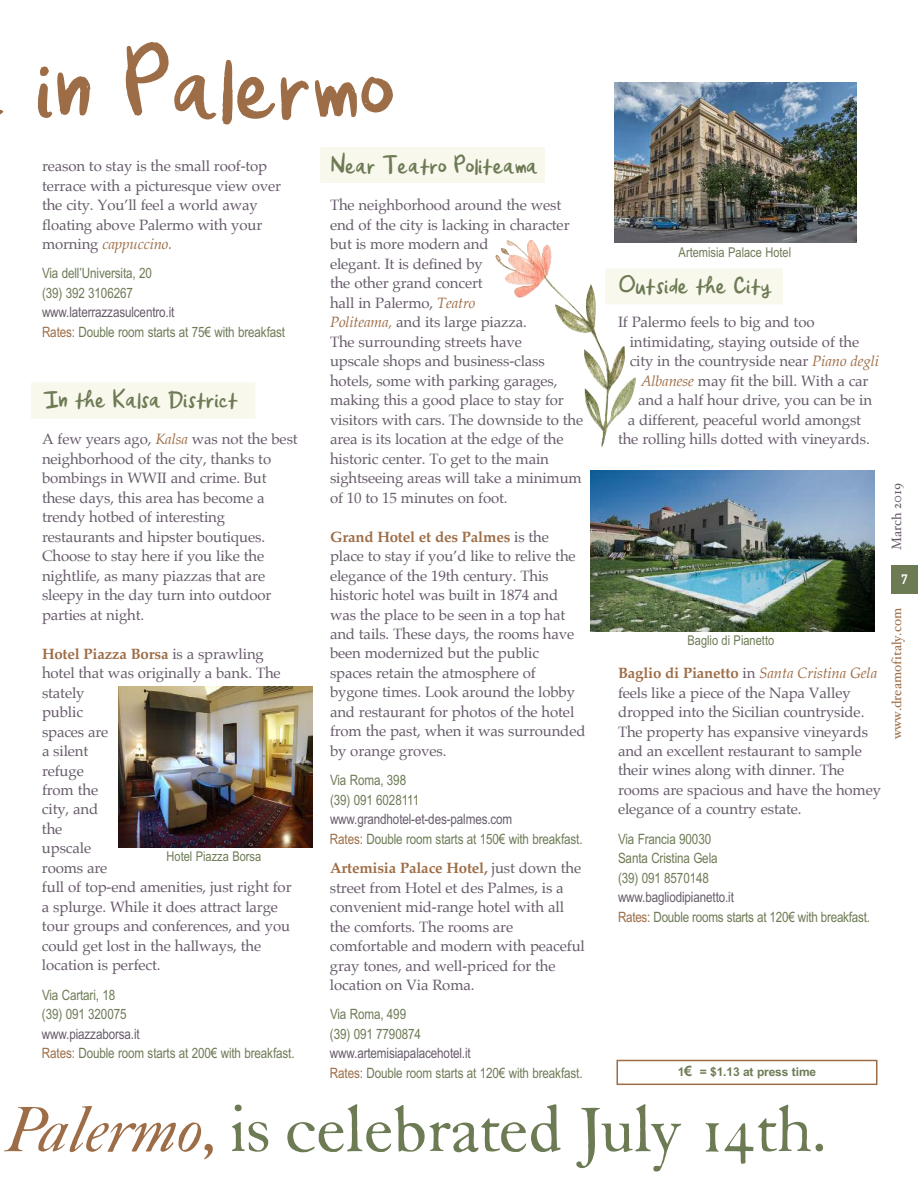
<style>
.page{position:relative;width:918px;height:1188px;background:#fff}
.page>*{position:absolute;margin:0;border:0;box-sizing:border-box;transform-origin:0 0}
.t1{font:108px "Orange Juice";letter-spacing:-.05em;color:#9d6d47}
.t2{font:66px "F Caslon Thirty ITC";letter-spacing:-.01em;color:#6d7b55}
.t3{font:27px "Orange Juice";letter-spacing:-.065em;color:#6d7b55}
.t4{font:15px/19.5px "Palatino";letter-spacing:-.01em;color:#675b6a}
.t5{font:14.25px/19.5px "Arial Narrow";letter-spacing:-.01em;color:#6d7b55}
.t6{font:13.5px "Arial Narrow";color:#6d7b55}
.t7{font:13.5px "Hoefler Text";color:#9d6d47}
.t8{font:13.5px "Hoefler Text";color:#675b6a}
.t9{font:13.5px "DIN Mittelschrift";color:#fff}
.t10{font:700 12px "Arial";letter-spacing:-.01em;color:#6d7b55}
.s1{font-style:italic;color:#9d6d47}
.s2{font-weight:700;color:#9d6d47}
.s3{color:#675b6a}
.s4{color:#9d6d47}
.s5{font-size:14.25px}
</style>
<div class="page">
<div style="left:320px;top:147px;width:225px;height:36px;background:#f9f8ed"></div>
<div style="left:31px;top:382px;width:224px;height:36px;background:#f9f8ed"></div>
<div style="left:605px;top:268px;width:178px;height:36px;background:#f9f8ed"></div>
<div style="left:891px;top:566px;width:27px;height:28px;background:#6d7b55"></div>
<img style="left:615px;top:82px;width:242px;height:161px">
<img style="left:118px;top:687px;width:195px;height:161px">
<img style="left:590px;top:471px;width:285px;height:161px">
<div style="left:616px;top:1060px;width:262px;height:25px;border:2px solid #9d6d47"></div>
<img style="left:495px;top:240px;width:141px;height:208px">
<h1 class="t1" style="left:33px;top:36px;width:367px">in Palermo</h1>
<h3 class="t3" style="left:330px;top:153px;width:210px">Near Teatro Politeama</h3>
<p class="t4" style="left:330px;top:196px;width:255px">The neighborhood around the west end of the city is lacking in character but is more modern and<br>elegant. It is defined by<br>the other grand concert<br>hall in Palermo, <span class="s1">Teatro<br>Politeama,</span> and its large piazza.<br>The surrounding streets have<br>upscale shops and business-class hotels, some with parking garages, making this a good place to stay for visitors with cars. The downside to the area is its location at the edge of the historic center. To get to the main sightseeing areas will take a minimum of 10 to 15 minutes on foot.</p>
<p class="t4" style="left:330px;top:528px;width:257px"><span class="s2">Grand Hotel et des Palmes</span> is the place to stay if you’d like to relive the elegance of the 19th century. This historic hotel was built in 1874 and was the place to be seen in a top hat and tails. These days, the rooms have been modernized but the public<br>spaces retain the atmosphere of bygone times. Look around the lobby and restaurant for photos of the hotel from the past, when it was surrounded by orange groves.</p>
<p class="t5" style="left:330px;top:771px;width:91px">Via Roma, 398 (39) 091 6028111</p>
<p class="t5" style="left:330px;top:810px;width:254px"><span class="s3">www.grandhotel-et-des-palmes.com<br></span><span class="s4">Rates:</span> Double room starts at 150€ with breakfast.</p>
<p class="t4" style="left:330px;top:859px;width:256px"><span class="s2">Artemisia Palace Hotel,</span> just down the street from Hotel et des Palmes, is a convenient mid-range hotel with all the comforts. The rooms are comfortable and modern with peaceful gray tones, and well-priced for the location on Via Roma.</p>
<p class="t5" style="left:330px;top:1005px;width:92px">Via Roma, 499 (39) 091 7790874</p>
<p class="t5" style="left:330px;top:1044px;width:254px"><span class="s3">www.artemisiapalacehotel.it<br></span><span class="s4">Rates:</span> Double room starts at 120€ with breakfast.</p>
<p class="t4" style="left:42px;top:157px;width:241px">reason to stay is the small roof-top terrace with a picturesque view over the city. You’ll feel a world away floating above Palermo with your morning <span class="s1">cappuccino.</span></p>
<p class="t5" style="left:42px;top:264px;width:111px">Via dell’Universita, 20 (39) 392 3106267</p>
<p class="t5" style="left:42px;top:303px;width:245px"><span class="s3">www.laterrazzasulcentro.it<br></span><span class="s4">Rates:</span> Double room starts at 75€ with breakfast</p>
<p class="t6" style="left:679px;top:244px;width:114px">Artemisia Palace Hotel</p>
<h3 class="t3" style="left:618px;top:273px;width:157px">Outside the City</h3>
<p class="t4" style="left:618px;top:313px;width:198px">If Palermo feels to big and too</p>
<p class="t4" style="left:630px;top:333px;width:231px">intimidating, staying outside of the</p>
<p class="t4" style="left:630px;top:352px;width:251px">city in the countryside near <span class="s1">Piano degli</span></p>
<p class="t4" style="left:641px;top:372px;width:229px"><span class="s1">Albanese</span> may fit the bill. With a car</p>
<p class="t4" style="left:638px;top:391px;width:236px">and a half hour drive, you can be in</p>
<p class="t4" style="left:628px;top:411px;width:235px">a different, peaceful world amongst</p>
<p class="t4" style="left:618px;top:430px;width:253px">the rolling hills dotted with vineyards.</p>
<h3 class="t3" style="left:42px;top:387px;width:199px">In the Kalsa District</h3>
<p class="t4" style="left:42px;top:430px;width:257px">A few years ago, <span class="s1">Kalsa</span> was not the best neighborhood of the city, thanks to bombings in WWII and crime. But these days, this area has become a trendy hotbed of interesting restaurants and hipster boutiques.<br>Choose to stay here if you like the nightlife, as many piazzas that are sleepy in the day turn into outdoor parties at night.</p>
<p class="t4" style="left:42px;top:645px;width:251px"><span class="s2">Hotel Piazza Borsa</span> is a sprawling hotel that was originally a bank. The stately<br>public<br>spaces are<br>a silent<br>refuge<br>from the<br>city, and<br>the<br>upscale<br>rooms are<br>full of top-end amenities, just right for a splurge. While it does attract large tour groups and conferences, and you could get lost in the hallways, the location is perfect.</p>
<p class="t5" style="left:42px;top:985px;width:86px">Via Cartari, 18 (39) 091 320075</p>
<p class="t5" style="left:42px;top:1024px;width:254px"><span class="s3">www.piazzaborsa.it<br></span><span class="s4">Rates:</span> Double room starts at 200€ with breakfast.</p>
<p class="t6" style="left:687px;top:633px;width:88px">Baglio di Pianetto</p>
<p class="t4" style="left:618px;top:664px;width:265px"><span class="s2">Baglio di Pianetto</span> in <span class="s1">Santa Cristina Gela </span>feels like a piece of the Napa Valley dropped into the Sicilian countryside.<br>The property has expansive vineyards and an excellent restaurant to sample their wines along with dinner. The rooms are spacious and have the homey elegance of a country estate.</p>
<p class="t5" style="left:618px;top:829px;width:101px">Via Francia 90030<br>Santa Cristina Gela (39) 091 8570148</p>
<p class="t5" style="left:618px;top:888px;width:253px"><span class="s3">www.bagliodipianetto.it<br></span><span class="s4">Rates:</span> Double rooms starts at 120€ with breakfast.</p>
<p class="t6" style="left:167px;top:849px;width:96px">Hotel Piazza Borsa</p>
<p class="t10" style="left:678px;top:1065px;width:140px">1<span class="s5">€</span> = $1.13 at press time</p>
<h2 class="t2" style="left:3px;top:1105px;width:825px"><span class="s1">Palermo,</span> is celebrated July 14th.</h2>
<p class="t8" style="left:888px;top:550px;width:69px;rotate:-90deg">March 2019</p>
<p class="t9" style="left:901px;top:574px;width:8px">7</p>
<p class="t7" style="left:888px;top:739px;width:133px;rotate:-90deg">www.dreamofitaly.com</p>
</div>
